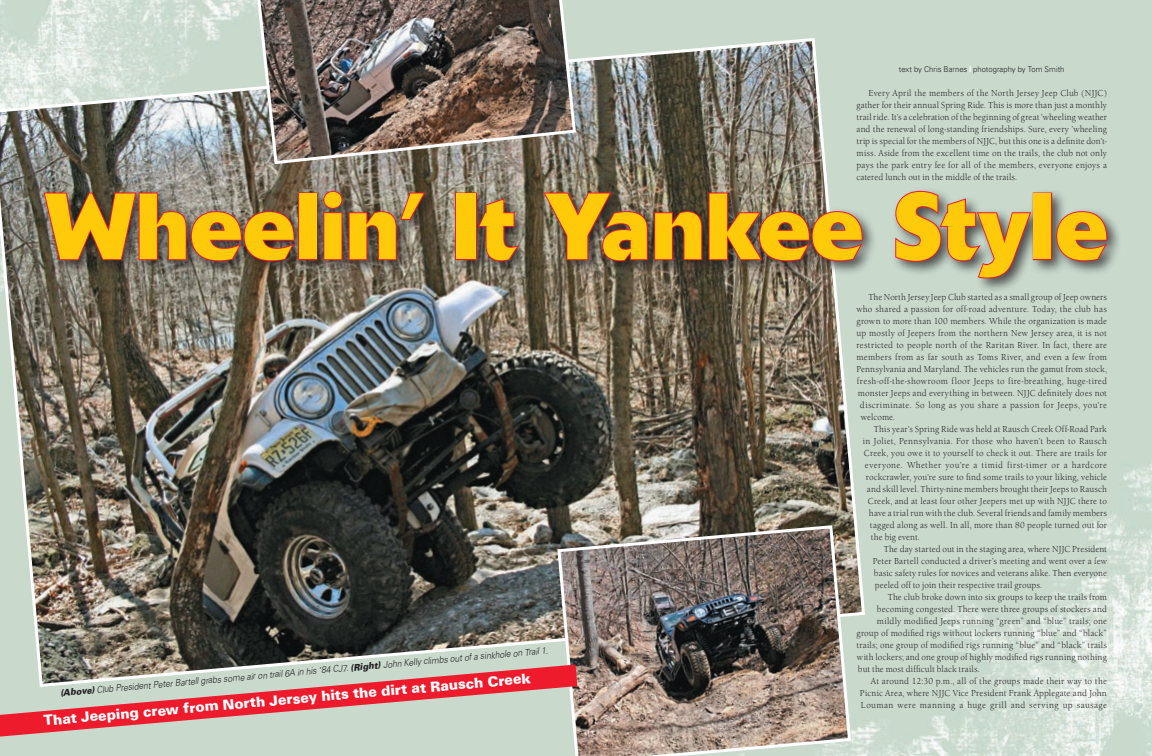
<style>
.page{position:relative;width:1152px;height:756px;background:#fff}
.page>*{position:absolute;margin:0;border:0;box-sizing:border-box;transform-origin:0 0}
.t1{font:700 93px "Delta";letter-spacing:.01em;color:#feca0a;scale:.95 1}
.t2{font:900 14px "Univers";color:#fff}
.t3{font:italic 300 9.3px "Univers";color:#231f20;scale:.92 1}
.t4{font:9px/12px "Berkeley Old ITC";letter-spacing:.02em;color:#231f20;text-align:justify;scale:.95 1}
.t5{font:9px "Berkeley Old ITC";letter-spacing:.04em;color:#231f20;scale:.95 1}
.t6{font:9px "Berkeley Old ITC";letter-spacing:.045em;color:#231f20;scale:.95 1}
.t7{font:9px "Berkeley Old ITC";letter-spacing:.055em;color:#231f20;scale:.95 1}
.t8{font:9px "Berkeley Old ITC";color:#231f20;scale:.95 1}
.t9{font:300 8px "Univers";letter-spacing:.005em;color:#231f20;scale:.95 1}
.s1{font-weight:900;color:#fff}
.s2{font-weight:900}
</style>
<div class="page">
<img style="left:0;top:0;width:1152px;height:756px">
<img style="left:0;top:36px;width:867px;height:653px">
<div style="left:38px;top:186px;width:1083px;height:107px;background:#231f20;opacity:.75"></div>
<svg style="left:42px;top:191px;width:254px;height:71px;background:#6f4d48"></svg>
<div style="left:298px;top:193px;width:19px;height:67px;border:2px solid #ee1b2d"></div>
<svg style="left:322px;top:190px;width:104px;height:71px;background:#79564f"></svg>
<div style="left:455px;top:193px;width:22px;height:67px;border:2px solid #ee1b2d"></div>
<svg style="left:477px;top:197px;width:43px;height:66px;background:#71504a"></svg>
<img style="left:542px;top:192px;width:322px;height:71px">
<svg style="left:894px;top:190px;width:139px;height:90px;background:#9c8c87"></svg>
<div style="left:1033px;top:193px;width:19px;height:67px;border:2px solid #ee1b2d"></div>
<svg style="left:1055px;top:210px;width:53px;height:52px;background:#8f6d6b"></svg>
<img style="left:556px;top:524px;width:297px;height:232px">
<svg style="left:0;top:665px;width:577px;height:72px;background:#d19c98"></svg>
<img style="left:255px;top:0;width:323px;height:166px">
<p class="t9" style="left:899px;top:65px;width:176px">text by Chris Barnes <span class="s1">|</span> photography by Tom Smith</p>
<p class="t4" style="left:856px;top:87px;width:265px;text-indent:12px">Every April the members of the North Jersey Jeep Club (NJJC) gather for their annual Spring Ride. This is more than just a monthly trail ride. It’s a celebration of the beginning of great ’wheeling weather and the renewal of long-standing friendships. Sure, every ’wheeling trip is special for the members of NJJC, but this one is a definite don’t&shy;miss. Aside from the excellent time on the trails, the club not only pays the park entry fee for all of the members, everyone enjoys a catered lunch out in the middle of the trails.</p>
<h1 class="t1" style="left:45px;top:169px;width:1120px">Wheelin’ It Yankee Style</h1>
<p class="t3" style="left:60px;top:687px;width:533px;rotate:-5deg"><span class="s2">(Above)</span> Club President Peter Bartell grabs some air on trail 6A in his ’84 CJ7. <span class="s2">(Right)</span> John Kelly climbs out of a sinkhole on Trail 1.</p>
<h2 class="t2" style="left:43px;top:712px;width:490px;rotate:-5deg">That Jeeping crew from North Jersey hits the dirt at Rausch Creek</h2>
<p class="t4" style="left:868px;top:291px;width:253px">The North Jersey Jeep Club started as a small group of Jeep owners</p>
<p class="t4" style="left:856px;top:303px;width:265px">who shared a passion for off-road adventure. Today, the club has</p>
<p class="t4" style="left:856px;top:315px;width:265px">grown to more than 100 members. While the organization is made</p>
<p class="t4" style="left:856px;top:327px;width:265px">up mostly of Jeepers from the northern New Jersey area, it is not</p>
<p class="t4" style="left:856px;top:339px;width:265px">restricted to people north of the Raritan River. In fact, there are</p>
<p class="t4" style="left:856px;top:351px;width:265px">members from as far south as Toms River, and even a few from</p>
<p class="t4" style="left:856px;top:363px;width:265px">Pennsylvania and Maryland. The vehicles run the gamut from stock,</p>
<p class="t4" style="left:857px;top:375px;width:265px">fresh-off-the-showroom floor Jeeps to fire-breathing, huge-tired</p>
<p class="t4" style="left:858px;top:387px;width:264px">monster Jeeps and everything in between. NJJC definitely does not</p>
<p class="t5" style="left:860px;top:400px;width:261px">discriminate. So long as you share a passion for Jeeps, you’re</p>
<p class="t8" style="left:861px;top:412px;width:38px">welcome.</p>
<p class="t4" style="left:874px;top:423px;width:247px">This year’s Spring Ride was held at Rausch Creek Off-Road Park</p>
<p class="t4" style="left:863px;top:435px;width:258px">in Joliet, Pennsylvania. For those who haven’t been to Rausch</p>
<p class="t4" style="left:864px;top:447px;width:257px">Creek, you owe it to yourself to check it out. There are trails for</p>
<p class="t6" style="left:865px;top:460px;width:256px">everyone. Whether you’re a timid first-timer or a hardcore</p>
<p class="t4" style="left:866px;top:471px;width:255px">rockcrawler, you’re sure to find some trails to your liking, vehicle</p>
<p class="t4" style="left:867px;top:483px;width:254px">and skill level. Thirty-nine members brought their Jeeps to Rausch</p>
<p class="t4" style="left:868px;top:495px;width:253px">Creek, and at least four other Jeepers met up with NJJC there to</p>
<p class="t4" style="left:869px;top:507px;width:252px">have a trial run with the club. Several friends and family members</p>
<p class="t4" style="left:870px;top:519px;width:251px">tagged along as well. In all, more than 80 people turned out for</p>
<p class="t4" style="left:871px;top:531px;width:53px">the big event.</p>
<p class="t4" style="left:884px;top:543px;width:236px">The day started out in the staging area, where NJJC President</p>
<p class="t4" style="left:873px;top:555px;width:248px">Peter Bartell conducted a driver’s meeting and went over a few</p>
<p class="t4" style="left:874px;top:567px;width:247px">basic safety rules for novices and veterans alike. Then everyone</p>
<p class="t4" style="left:875px;top:579px;width:177px">peeled off to join their respective trail groups.</p>
<p class="t4" style="left:888px;top:591px;width:232px">The club broke down into six groups to keep the trails from</p>
<p class="t4" style="left:877px;top:603px;width:244px">becoming congested. There were three groups of stockers and</p>
<p class="t4" style="left:877px;top:615px;width:244px">mildly modified Jeeps running “green” and “blue” trails; one</p>
<p class="t4" style="left:856px;top:627px;width:265px">group of modified rigs without lockers running “blue” and “black”</p>
<p class="t4" style="left:856px;top:639px;width:265px">trails; one group of modified rigs running “blue” and “black” trails</p>
<p class="t4" style="left:857px;top:651px;width:265px">with lockers; and one group of highly modified rigs running nothing</p>
<p class="t4" style="left:858px;top:663px;width:130px">but the most difficult black trails.</p>
<p class="t4" style="left:871px;top:675px;width:250px">At around 12:30 p.m., all of the groups made their way to the</p>
<p class="t4" style="left:860px;top:687px;width:261px">Picnic Area, where NJJC Vice President Frank Applegate and John</p>
<p class="t7" style="left:861px;top:700px;width:260px">Louman were manning a huge grill and serving up sausage</p>
</div>
